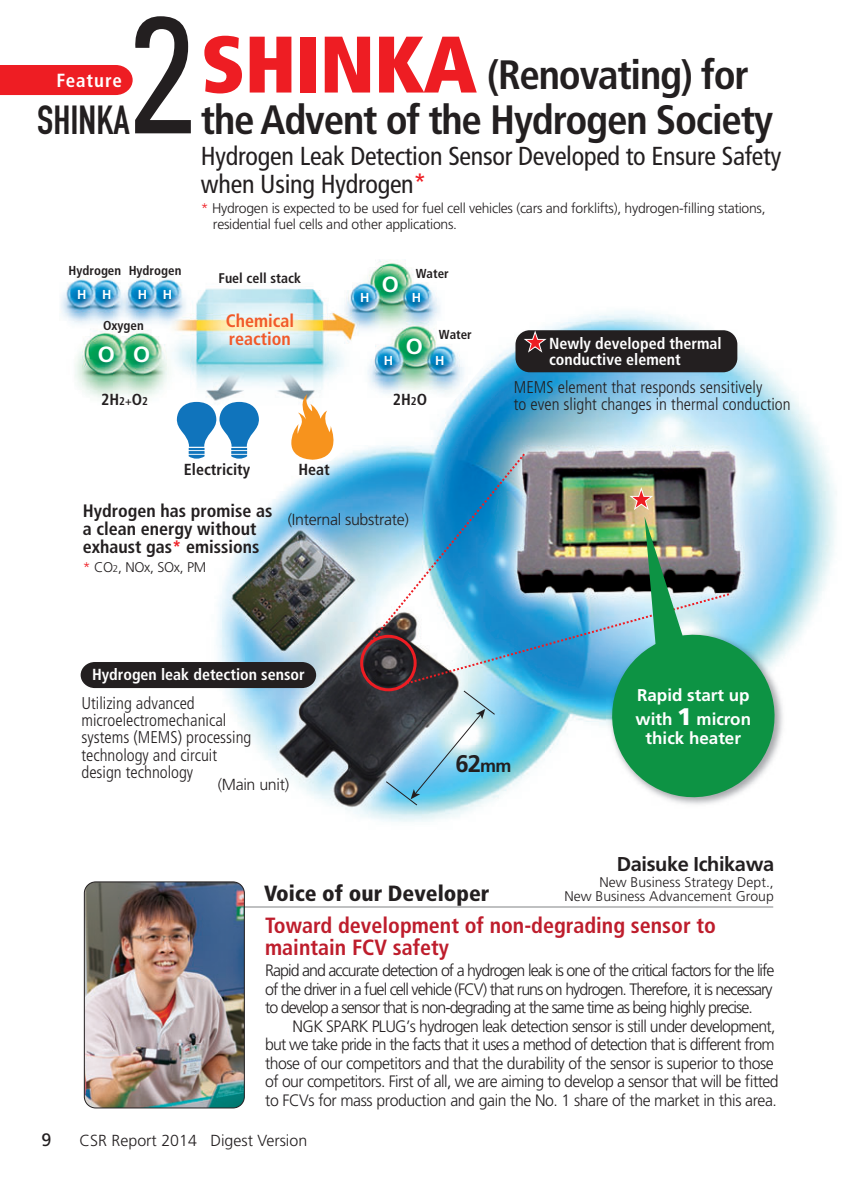
<style>
.page{position:relative;width:842px;height:1191px;background:#fff}
.page>*{position:absolute;margin:0;border:0;box-sizing:border-box;transform-origin:0 0}
.t1{font:condensed 166px "Univers LT Std";color:#231f20;scale:.9 1}
.t2{font:900 condensed 80px "Frutiger LT Std";letter-spacing:-.01em;color:#ee1d23}
.t3{font:700 condensed 41px/44.8px "Frutiger LT Std";letter-spacing:-.03em;color:#231f20}
.t4{font:40px "DIN Engschrift Std";color:#231f20}
.t5{font:condensed 26px/28px "Frutiger LT Std";letter-spacing:-.01em;color:#231f20}
.t6{font:700 24px "Frutiger LT Std";color:#231f20}
.t7{font:700 condensed 22px/22px "Frutiger LT Std";color:#be1d2c}
.t8{font:900 condensed 22px "Frutiger LT Std";color:#231f20}
.t9{font:700 22px "Frutiger LT Std";color:#fff}
.t10{font:700 20px "Frutiger LT Std";letter-spacing:-.02em;color:#231f20}
.t11{font:700 condensed 19px "Frutiger LT Std";letter-spacing:.05em;color:#fff}
.t12{font:700 condensed 18px/18px "Frutiger LT Std";color:#231f20}
.t13{font:700 condensed 18px/18px "Frutiger LT Std";color:#f15929}
.t14{font:18px "Frutiger LT Std";color:#231f20}
.t15{font:300 condensed 17px/17px "Frutiger LT Std";color:#231f20}
.t16{font:700 17px/24px "Frutiger LT Std";color:#fff}
.t17{font:300 16.4px/18.4px "Frutiger LT Std";letter-spacing:-.035em;color:#231f20;scale:.96 1}
.t18{font:300 16.4px/18.4px "Frutiger LT Std";letter-spacing:-.035em;color:#231f20;text-align:justify}
.t19{font:700 condensed 16px/16px "Frutiger LT Std";color:#fff}
.t20{font:300 16px "Frutiger LT Std";letter-spacing:-.02em;color:#231f20}
.t21{font:300 16px "Frutiger LT Std";color:#231f20}
.t22{font:700 condensed 16px "Frutiger LT Std";color:#231f20}
.t23{font:300 14px/16px "Frutiger LT Std";letter-spacing:-.02em;color:#231f20}
.t24{font:300 14px/14px "Frutiger LT Std";color:#231f20;text-align:right}
.t25{font:700 condensed 14px "Frutiger LT Std";color:#231f20}
.t26{font:700 condensed 13px "Frutiger LT Std";color:#231f20}
.t27{font:700 13px "Frutiger LT Std";color:#fff}
.s1{color:#ee1d23}
.s2{font-size:11.2px}
.s3{font-size:9.8px}
.s4{font-size:18px}
.s5{font-weight:900;font-size:24px}
</style>
<div class="page">
<img style="left:0;top:95px;width:836px;height:1014px">
<div style="left:81px;top:662px;width:235px;height:26px;background:#231f20"></div>
<div style="left:0;top:65px;width:133px;height:30px;background:#ee1d23"></div>
<hr style="left:236px;top:906px;width:537px;height:1px;background:#808285">
<img style="left:84px;top:882px;width:160px;height:226px;border-radius:11px">
<div style="left:84px;top:881px;width:161px;height:227px;border:1px solid #231f20;border-radius:11px"></div>
<img style="left:364px;top:451px;width:367px;height:234px">
<div style="left:360px;top:635px;width:57px;height:56px;border:3px solid #ee1d23;border-radius:50%"></div>
<svg style="left:385px;top:689px;width:111px;height:117px;background:#85b0c0"></svg>
<img style="left:601px;top:484px;width:184px;height:324px">
<img style="left:60px;top:244px;width:425px;height:216px">
<svg style="left:176px;top:402px;width:84px;height:57px"></svg>
<svg style="left:291px;top:394px;width:51px;height:66px"></svg>
<div style="left:515px;top:330px;width:222px;height:42px;background:#231f20;border-radius:14px"></div>
<svg style="left:521px;top:327px;width:29px;height:26px"></svg>
<h1 class="t1" style="left:129px;top:-21px;width:75px">2</h1>
<p class="t11" style="left:56px;top:71px;width:67px">Feature</p>
<h3 class="t4" style="left:37px;top:97px;width:94px">SHINKA</h3>
<h2 class="t2" style="left:201px;top:18px;width:278px">SHINKA</h2>
<h3 class="t3" style="left:201px;top:54px;width:573px;text-indent:286px">(Renovating) for the Advent of the Hydrogen Society</h3>
<h3 class="t5" style="left:201px;top:144px;width:582px">Hydrogen Leak Detection Sensor Developed to Ensure Safety when Using Hydrogen<span class="s1">*</span></h3>
<p class="t23" style="left:213px;top:200px;width:554px;text-indent:-12px"><span class="s1">*</span> Hydrogen is expected to be used for fuel cell vehicles (cars and forklifts), hydrogen-filling stations, residential fuel cells and other applications.</p>
<p class="t26" style="left:68px;top:264px;width:114px">Hydrogen Hydrogen</p>
<p class="t27" style="left:77px;top:287px;width:36px">H H</p>
<p class="t27" style="left:138px;top:287px;width:11px">H</p>
<p class="t27" style="left:163px;top:287px;width:11px">H</p>
<p class="t25" style="left:219px;top:271px;width:84px">Fuel cell stack</p>
<p class="t26" style="left:416px;top:267px;width:34px">Water</p>
<h3 class="t9" style="left:382px;top:271px;width:19px">O</h3>
<p class="t27" style="left:360px;top:290px;width:11px">H</p>
<p class="t27" style="left:412px;top:290px;width:11px">H</p>
<p class="t13" style="left:226px;top:312px;width:70px">Chemical reaction</p>
<p class="t26" style="left:103px;top:319px;width:42px">Oxygen</p>
<p class="t26" style="left:439px;top:328px;width:34px">Water</p>
<h3 class="t9" style="left:98px;top:341px;width:54px">O O</h3>
<h3 class="t9" style="left:406px;top:333px;width:19px">O</h3>
<p class="t27" style="left:384px;top:353px;width:11px">H</p>
<p class="t27" style="left:435px;top:353px;width:11px">H</p>
<p class="t22" style="left:101px;top:391px;width:48px">2H<span class="s2">2+</span>O<span class="s2">2</span></p>
<p class="t22" style="left:393px;top:391px;width:36px">2H<span class="s2">2</span>O</p>
<p class="t22" style="left:184px;top:462px;width:68px">Electricity</p>
<p class="t22" style="left:298px;top:462px;width:33px">Heat</p>
<p class="t12" style="left:83px;top:502px;width:191px">Hydrogen has promise as a clean energy without exhaust gas<span class="s1">*</span> emissions</p>
<p class="t23" style="left:83px;top:560px;width:125px"><span class="s1">*</span> CO<span class="s3">2</span>, NOx, SOx, PM</p>
<p class="t20" style="left:288px;top:511px;width:123px">(Internal substrate)</p>
<p class="t19" style="left:92px;top:668px;width:214px">Hydrogen leak detection sensor</p>
<p class="t19" style="left:549px;top:336px;width:174px">Newly developed thermal conductive element</p>
<p class="t15" style="left:514px;top:380px;width:278px">MEMS element that responds sensitively<br>to even slight changes in thermal conduction</p>
<p class="t15" style="left:81px;top:696px;width:171px">Utilizing advanced microelectromechanical systems (MEMS) processing technology and circuit design technology</p>
<p class="t20" style="left:218px;top:777px;width:73px">(Main unit)</p>
<h3 class="t6" style="left:455px;top:750px;width:58px">62<span class="s4">mm</span></h3>
<p class="t16" style="left:636px;top:682px;width:117px">Rapid start up with <span class="s5">1</span> micron</p>
<p class="t16" style="left:646px;top:725px;width:97px">thick heater</p>
<p class="t10" style="left:617px;top:852px;width:159px">Daisuke Ichikawa</p>
<p class="t24" style="left:564px;top:875px;width:211px">New Business Strategy Dept.,<br>New Business Advancement Group</p>
<h3 class="t7" style="left:265px;top:915px;width:452px">Toward development of non-degrading sensor to maintain FCV safety</h3>
<h3 class="t8" style="left:264px;top:885px;width:227px">Voice of our Developer</h3>
<p class="t18" style="left:265px;top:962px;width:511px">Rapid and accurate detection of a hydrogen leak is one of the critical factors for the life of the driver in a fuel cell vehicle (FCV) that runs on hydrogen. Therefore, it is necessary to develop a sensor that is non-degrading at the same time as being highly precise.</p>
<p class="t17" style="left:265px;top:1018px;width:536px;text-indent:27px">NGK SPARK PLUG’s hydrogen leak detection sensor is still under development, but we take pride in the facts that it uses a method of detection that is different from those of our competitors and that the durability of the sensor is superior to those of our competitors. First of all, we are aiming to develop a sensor that will be fitted to FCVs for mass production and gain the No. 1 share of the market in this area.</p>
<p class="t14" style="left:41px;top:1133px;width:12px">9</p>
<p class="t21" style="left:80px;top:1132px;width:229px">CSR Report 2014 Digest Version</p>
</div>
